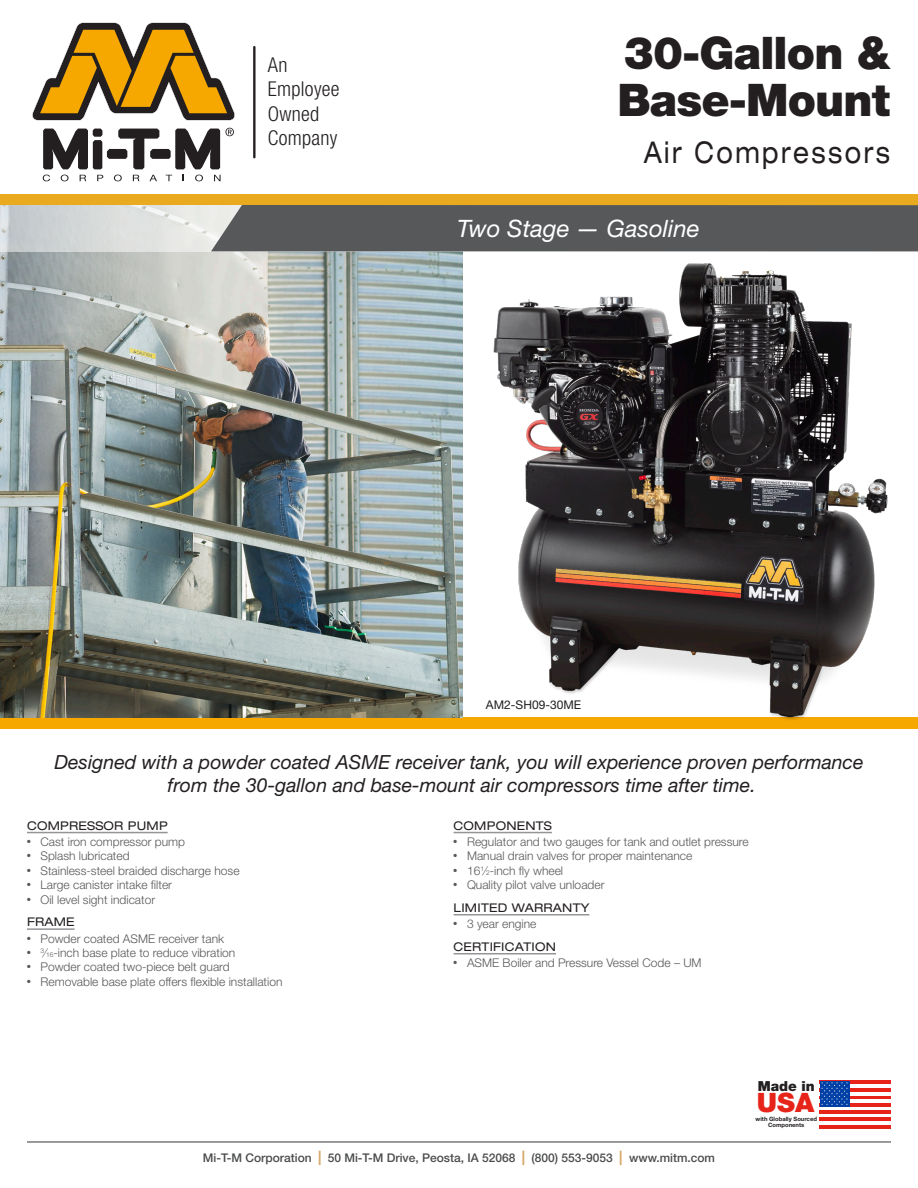
<style>
.page{position:relative;width:918px;height:1188px;background:#fff}
.page>*{position:absolute;margin:0;border:0;box-sizing:border-box;transform-origin:0 0}
.t1{font:900 45px "Helvetica Neue LT Std";letter-spacing:-.02em;color:#231f20}
.t2{font:expanded 30px "Helvetica Neue LT Std";letter-spacing:.1em;color:#231f20;scale:.8 1}
.t3{font:900 26.7px "Helvetica Neue LT Std";color:#e72419}
.t4{font:italic 24px "Helvetica Neue LT Std";color:#fff}
.t5{font:300 condensed 20.4px/24.6px "Helvetica Neue LT Std";letter-spacing:.015em;color:#231f20}
.t6{font:italic 19.5px "Helvetica Neue LT Std";color:#231f20}
.t7{font:900 13.8px "Helvetica Neue LT Std";color:#231f20}
.t8{font:300 12px "Helvetica Neue LT Std";color:#57585a}
.t9{font:500 12px "Helvetica Neue LT Std";color:#4b4c4d}
.t10{font:expanded 12px "Helvetica Neue LT Std";letter-spacing:.02em;color:#231f20}
.t11{font:12px "Helvetica Neue LT Std";color:#231f20}
.t12{font:700 5.85px/5.8px "Helvetica Neue LT Std";color:#231f20;text-align:center}
.s1{font-size:6.6px}
.s2{font-weight:800;font-size:14.4px;color:#d7a86d}
</style>
<div class="page">
<hr style="left:27px;top:1141px;width:864px;height:2px;background:#4b4c4d">
<div style="left:0;top:194px;width:918px;height:12px;background:#eaaa20"></div>
<div style="left:0;top:718px;width:918px;height:11px;background:#f6a800"></div>
<svg style="left:43px;top:175px;width:7px;height:6px"></svg>
<svg style="left:61px;top:175px;width:8px;height:6px"></svg>
<svg style="left:80px;top:175px;width:6px;height:6px"></svg>
<svg style="left:97px;top:175px;width:6px;height:6px"></svg>
<svg style="left:114px;top:175px;width:8px;height:6px"></svg>
<svg style="left:133px;top:175px;width:6px;height:6px"></svg>
<svg style="left:149px;top:175px;width:8px;height:6px"></svg>
<svg style="left:166px;top:175px;width:6px;height:6px"></svg>
<svg style="left:195px;top:175px;width:8px;height:6px"></svg>
<svg style="left:214px;top:175px;width:7px;height:6px"></svg>
<svg style="left:32px;top:22px;width:203px;height:99px"></svg>
<svg style="left:43px;top:128px;width:191px;height:41px"></svg>
<hr style="left:253px;top:47px;width:3px;height:110px;background:#231f20">
<img style="left:0;top:251px;width:462px;height:467px">
<svg style="left:0;top:205px;width:211px;height:46px;background:#d8dbdb"></svg>
<div style="left:211px;top:205px;width:707px;height:46px;background:#57585a"></div>
<img style="left:489px;top:263px;width:402px;height:457px">
<svg style="left:819px;top:1080px;width:72px;height:49px"></svg>
<hr style="left:27px;top:832px;width:141px;height:1px;background:#939598">
<hr style="left:27px;top:928px;width:48px;height:2px;background:#939598">
<hr style="left:454px;top:832px;width:98px;height:1px;background:#939598">
<hr style="left:454px;top:914px;width:135px;height:2px;background:#939598">
<hr style="left:454px;top:953px;width:102px;height:2px;background:#939598">
<h3 class="t5" style="left:268px;top:52px;width:73px">An<br>Employee<br>Owned<br>Company</h3>
<p class="t1" style="left:624px;top:26px;width:268px">30-Gallon &amp;</p>
<p class="t1" style="left:617px;top:73px;width:274px">Base-Mount</p>
<p class="t2" style="left:644px;top:134px;width:310px">Air Compressors</p>
<p class="t4" style="left:457px;top:214px;width:244px">Two Stage — Gasoline</p>
<p class="t11" style="left:486px;top:698px;width:97px">AM2-SH09-30ME</p>
<p class="t6" style="left:54px;top:751px;width:811px">Designed with a powder coated ASME receiver tank, you will experience proven performance</p>
<p class="t6" style="left:168px;top:773px;width:590px">from the 30-gallon and base-mount air compressors time after time.</p>
<p class="t10" style="left:27px;top:818px;width:142px">COMPRESSOR PUMP</p>
<p class="t8" style="left:27px;top:834px;width:160px">● Cast iron compressor pump</p>
<p class="t8" style="left:27px;top:849px;width:104px">● Splash lubricated</p>
<p class="t8" style="left:27px;top:863px;width:214px">● Stainless-steel braided discharge hose</p>
<p class="t8" style="left:27px;top:878px;width:147px">● Large canister intake filter</p>
<p class="t8" style="left:27px;top:892px;width:130px">● Oil level sight indicator</p>
<p class="t10" style="left:27px;top:915px;width:49px">FRAME</p>
<p class="t8" style="left:27px;top:931px;width:199px">● Powder coated ASME receiver tank</p>
<p class="t8" style="left:27px;top:945px;width:210px">● <sup>3</sup>⁄<span class="s1">16</span>-inch base plate to reduce vibration</p>
<p class="t8" style="left:27px;top:960px;width:204px">● Powder coated two-piece belt guard</p>
<p class="t8" style="left:27px;top:974px;width:257px">● Removable base plate offers flexible installation</p>
<p class="t10" style="left:454px;top:818px;width:100px">COMPONENTS</p>
<p class="t8" style="left:454px;top:834px;width:297px">● Regulator and two gauges for tank and outlet pressure</p>
<p class="t8" style="left:454px;top:849px;width:240px">● Manual drain valves for proper maintenance</p>
<p class="t8" style="left:454px;top:863px;width:111px">● 16<sup>1</sup>⁄<span class="s1">2</span>-inch fly wheel</p>
<p class="t8" style="left:454px;top:878px;width:152px">● Quality pilot valve unloader</p>
<p class="t10" style="left:454px;top:900px;width:137px">LIMITED WARRANTY</p>
<p class="t8" style="left:454px;top:917px;width:84px">● 3 year engine</p>
<p class="t10" style="left:454px;top:939px;width:104px">CERTIFICATION</p>
<p class="t8" style="left:454px;top:956px;width:250px">● ASME Boiler and Pressure Vessel Code – UM</p>
<p class="t7" style="left:758px;top:1077px;width:59px">Made in</p>
<p class="t12" style="left:756px;top:1116px;width:63px">with Globally Sourced<br>Components</p>
<p class="t3" style="left:757px;top:1087px;width:59px">USA</p>
<p class="t9" style="left:203px;top:1151px;width:514px">Mi-T-M Corporation <span class="s2">|</span> 50 Mi-T-M Drive, Peosta, IA 52068 <span class="s2">|</span> (800) 553-9053 <span class="s2">|</span> www.mitm.com</p>
</div>
